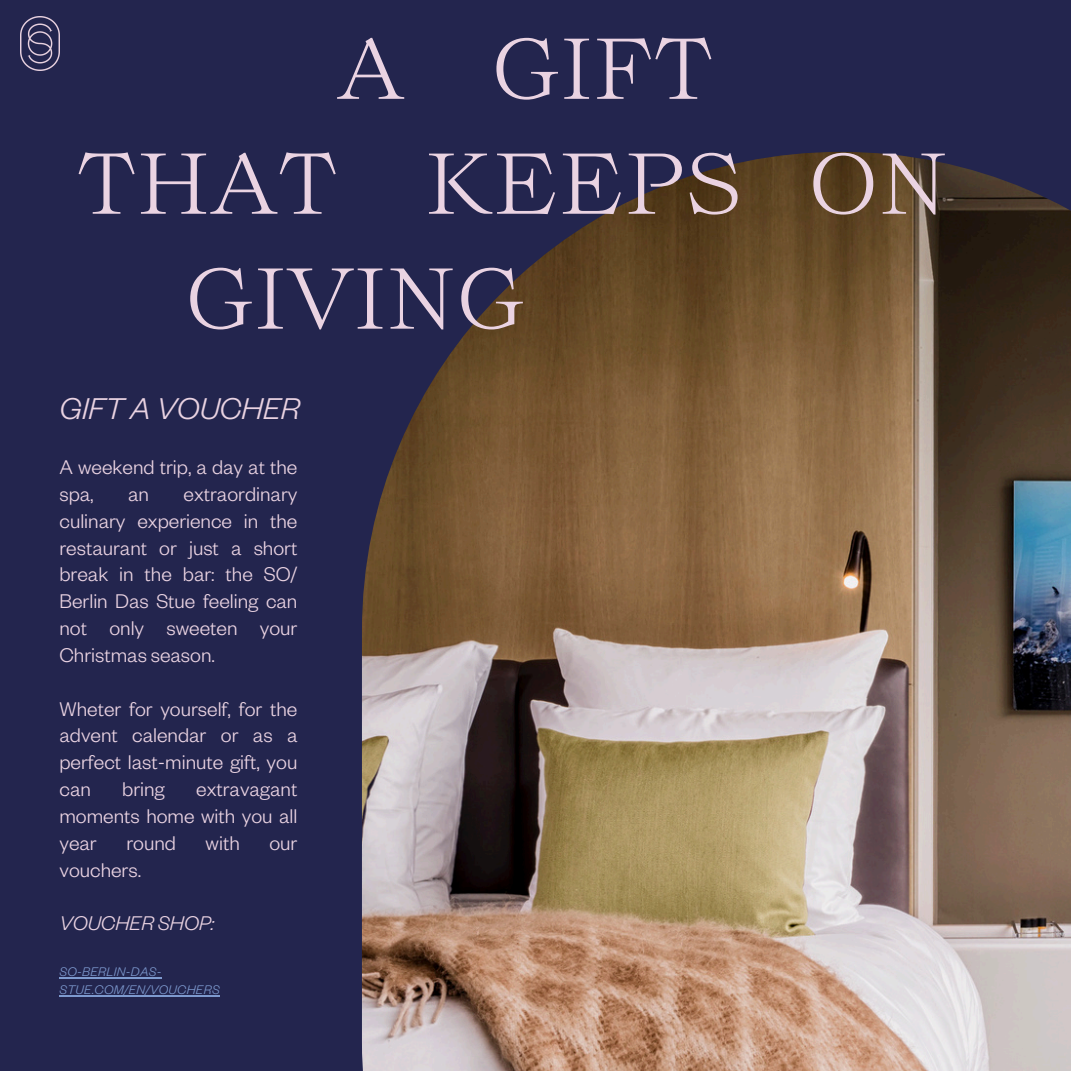
<style>
.page{position:relative;width:1071px;height:1071px;background:#23254e}
.page>*{position:absolute;margin:0;border:0;box-sizing:border-box;transform-origin:0 0}
.t1{font:300 82.6px "Bw Beto";color:#ead3e2}
.t2{font:italic 300 33.07px "Founders Grotesk";color:#ead3e2}
.t3{font:300 21.7px/26.8px "Founders Grotesk";color:#ead3e2;text-align:justify}
.t4{font:italic 300 21.7px "Founders Grotesk";color:#ead3e2}
.t5{font:italic 300 13.65px/18.2px "Founders Grotesk";letter-spacing:.025em;color:#7e9acf}
</style>
<div class="page">
<img style="left:362px;top:152px;width:709px;height:919px">
<img style="left:21px;top:17px;width:39px;height:54px">
<hr style="left:59px;top:977px;width:103px;height:2px;background:#7e9acf">
<hr style="left:59px;top:996px;width:78px;height:1px;background:#7e9acf">
<hr style="left:137px;top:996px;width:83px;height:1px;background:#7e9acf">
<p class="t1" style="left:337px;top:16px;width:378px">A GIFT</p>
<p class="t1" style="left:76px;top:131px;width:873px">THAT KEEPS ON</p>
<p class="t1" style="left:185px;top:246px;width:342px">GIVING</p>
<p class="t2" style="left:59px;top:387px;width:242px">GIFT A VOUCHER</p>
<h2 class="t3" style="left:59px;top:453px;width:239px">A weekend trip, a day at the spa,</h2>
<h2 class="t3" style="left:59px;top:479px;width:239px;text-indent:124px">extraordinary culinary experience in the restaurant or just a short break in the bar: the SO/ Berlin Das Stue feeling can not only sweeten your Christmas season.</h2>
<h4 class="t3" style="left:59px;top:694px;width:239px">Wheter for yourself, for the advent calendar or as a perfect last-minute gift, you can</h4>
<h2 class="t3" style="left:128px;top:479px;width:22px">an</h2>
<h4 class="t3" style="left:122px;top:775px;width:44px">bring</h4>
<h4 class="t3" style="left:59px;top:775px;width:239px;text-indent:137px">extravagant moments home with you all year</h4>
<h4 class="t3" style="left:126px;top:828px;width:51px">round</h4>
<h4 class="t3" style="left:206px;top:828px;width:36px">with</h4>
<h4 class="t3" style="left:269px;top:828px;width:29px">our</h4>
<h4 class="t3" style="left:59px;top:855px;width:83px">vouchers.</h4>
<h4 class="t4" style="left:59px;top:909px;width:156px">VOUCHER SHOP:</h4>
<p class="t5" style="left:59px;top:962px;width:162px">SO-BERLIN-DAS-<br>STUE.COM/EN/VOUCHERS</p>
</div>
